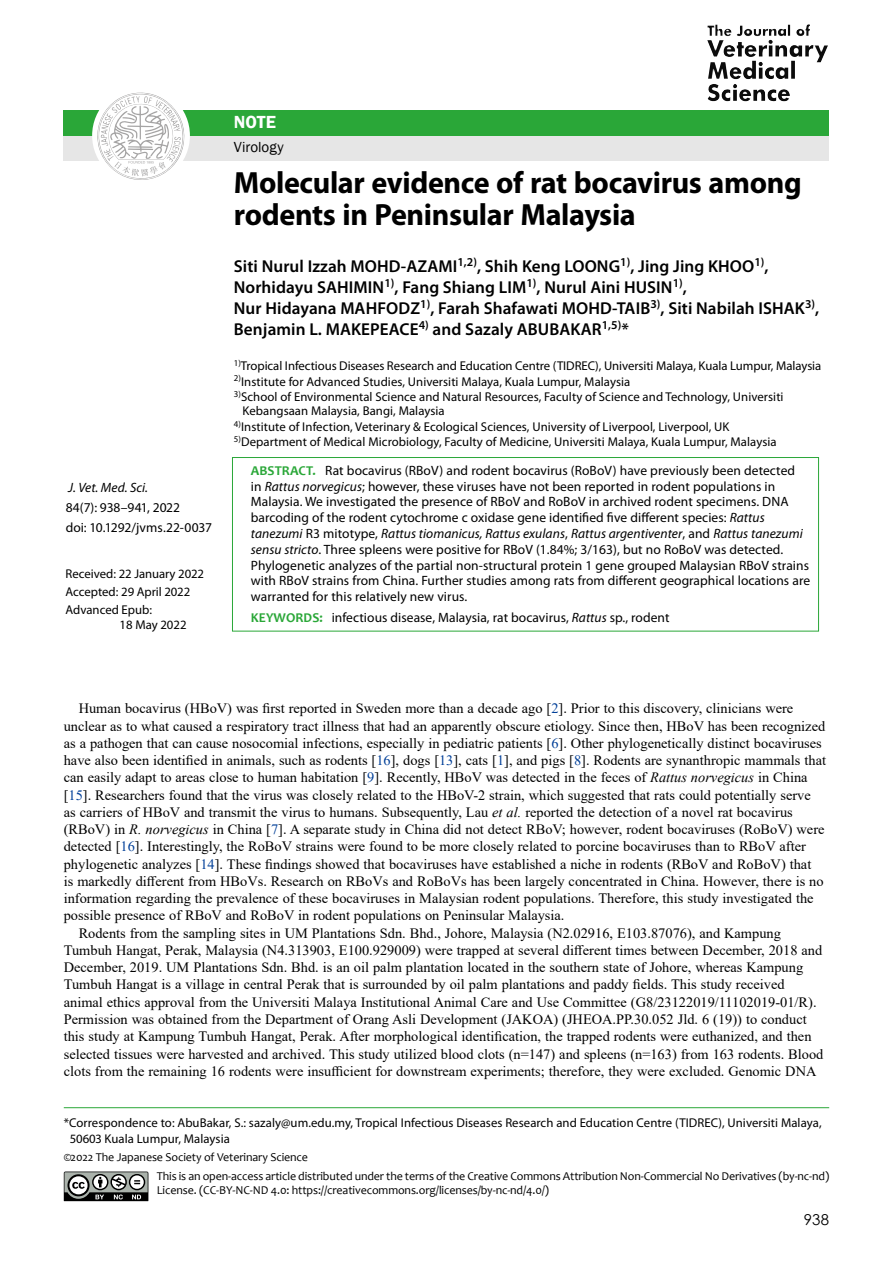
<style>
.page{position:relative;width:893px;height:1263px;background:#fff}
.page>*{position:absolute;margin:0;border:0;box-sizing:border-box;transform-origin:0 0}
.t1{font:700 30.75px/32.2px "Myriad Pro";letter-spacing:-.01em;color:#000}
.t2{font:600 18px "Franklin Gothic";color:#fff}
.t3{font:600 17.25px/21px "Myriad Pro";letter-spacing:.005em;color:#000}
.t4{font:15px "Franklin Gothic";color:#000}
.t5{font:15px "Century Gothic";color:#000}
.t6{font:14.25px "Times New Roman";color:#000}
.t7{font:13.5px/15.8px "Myriad Pro";letter-spacing:.005em;color:#000}
.t8{font:italic 13.5px "Myriad Pro";color:#000}
.t9{font:12.75px/15.6px "Myriad Pro";letter-spacing:.005em;color:#000}
.t10{font:12px/20px "Candara";letter-spacing:-.01em;color:#000}
.s1{font-family:"Candara";font-weight:700;color:#2aa738}
.s2{font-style:italic}
.s3{color:#003f98}
</style>
<div class="page">
<hr style="left:64px;top:1107px;width:765px;height:1px;background:#2aa738">
<div style="left:64px;top:136px;width:765px;height:25px;background:#e6e6e6"></div>
<div style="left:64px;top:111px;width:765px;height:25px;background:#2aa738"></div>
<div style="left:92px;top:87px;width:98px;height:97px;background:#fff;border-radius:50%"></div>
<svg style="left:94px;top:92px;width:93px;height:88px"></svg>
<img style="left:707px;top:24px;width:106px;height:33px">
<div style="left:232px;top:457px;width:587px;height:174px;border:1px solid #2aa738"></div>
<svg style="left:64px;top:1171px;width:84px;height:30px"></svg>
<p class="t8" style="left:68px;top:479px;width:81px">J. Vet. Med. Sci.</p>
<p class="t7" style="left:66px;top:497px;width:148px;line-height:20px">84(7): 938–941, 2022<br>doi: 10.1292/jvms.22-0037</p>
<p class="t9" style="left:66px;top:564px;width:140px;line-height:17.9px">Received: 22 January 2022<br>Accepted: 29 April 2022<br>Advanced Epub:</p>
<p class="t9" style="left:120px;top:617px;width:69px">18 May 2022</p>
<p class="t2" style="left:234px;top:111px;width:44px">NOTE</p>
<p class="t4" style="left:234px;top:138px;width:51px">Virology</p>
<h1 class="t1" style="left:234px;top:165px;width:569px">Molecular evidence of rat bocavirus among rodents in Peninsular Malaysia</h1>
<p class="t3" style="left:234px;top:255px;width:587px">Siti Nurul Izzah MOHD-AZAMI<sup>1,2)</sup>, Shih Keng LOONG<sup>1)</sup>, Jing Jing KHOO<sup>1)</sup>, Norhidayu SAHIMIN<sup>1)</sup>, Fang Shiang LIM<sup>1)</sup>, Nurul Aini HUSIN<sup>1)</sup>,<br>Nur Hidayana MAHFODZ<sup>1)</sup>, Farah Shafawati MOHD-TAIB<sup>3)</sup>, Siti Nabilah ISHAK<sup>3)</sup>, Benjamin L. MAKEPEACE<sup>4)</sup> and Sazaly ABUBAKAR<sup>1,5)</sup>*</p>
<p class="t9" style="left:234px;top:358px;width:589px"><sup>1)</sup>Tropical Infectious Diseases Research and Education Centre (TIDREC), Universiti Malaya, Kuala Lumpur, Malaysia<br><sup>2)</sup>Institute for Advanced Studies, Universiti Malaya, Kuala Lumpur, Malaysia<br><sup>3)</sup>School of Environmental Science and Natural Resources, Faculty of Science and Technology, Universiti</p>
<p class="t9" style="left:234px;top:403px;width:544px;text-indent:9px">Kebangsaan Malaysia, Bangi, Malaysia<br><sup>4)</sup>Institute of Infection, Veterinary &amp; Ecological Sciences, University of Liverpool, Liverpool, UK<br><sup>5)</sup>Department of Medical Microbiology, Faculty of Medicine, Universiti Malaya, Kuala Lumpur, Malaysia</p>
<p class="t7" style="left:251px;top:462px;width:561px"><span class="s1">ABSTRACT.</span> Rat bocavirus (RBoV) and rodent bocavirus (RoBoV) have previously been detected<br>in <span class="s2">Rattus norvegicus</span>; however, these viruses have not been reported in rodent populations in Malaysia. We investigated the presence of RBoV and RoBoV in archived rodent specimens. DNA barcoding of the rodent cytochrome c oxidase gene identified five different species: <span class="s2">Rattus tanezumi</span> R3 mitotype, <span class="s2">Rattus tiomanicus, Rattus exulans</span>, <span class="s2">Rattus argentiventer</span>, and <span class="s2">Rattus tanezumi sensu stricto</span>. Three spleens were positive for RBoV (1.84%; 3/163), but no RoBoV was detected.<br>Phylogenetic analyzes of the partial non-structural protein 1 gene grouped Malaysian RBoV strains with RBoV strains from China. Further studies among rats from different geographical locations are warranted for this relatively new virus.</p>
<p class="t7" style="left:251px;top:609px;width:420px"><span class="s1">KEYWORDS:</span> infectious disease, Malaysia, rat bocavirus, <span class="s2">Rattus</span> sp., rodent</p>
<p class="t6" style="left:79px;top:698px;width:716px">Human bocavirus (HBoV) was first reported in Sweden more than a decade ago [<span class="s3">2</span>]. Prior to this discovery, clinicians were</p>
<p class="t6" style="left:64px;top:716px;width:763px">unclear as to what caused a respiratory tract illness that had an apparently obscure etiology. Since then, HBoV has been recognized</p>
<p class="t6" style="left:64px;top:733px;width:760px">as a pathogen that can cause nosocomial infections, especially in pediatric patients [<span class="s3">6</span>]. Other phylogenetically distinct bocaviruses</p>
<p class="t6" style="left:64px;top:750px;width:764px">have also been identified in animals, such as rodents [<span class="s3">16</span>], dogs [<span class="s3">13</span>], cats [<span class="s3">1</span>], and pigs [<span class="s3">8</span>]. Rodents are synanthropic mammals that</p>
<p class="t6" style="left:64px;top:767px;width:745px">can easily adapt to areas close to human habitation [<span class="s3">9</span>]. Recently, HBoV was detected in the feces of <span class="s2">Rattus norvegicus</span> in China</p>
<p class="t6" style="left:64px;top:785px;width:748px">[<span class="s3">15</span>]. Researchers found that the virus was closely related to the HBoV-2 strain, which suggested that rats could potentially serve</p>
<p class="t6" style="left:64px;top:802px;width:731px">as carriers of HBoV and transmit the virus to humans. Subsequently, Lau <span class="s2">et al.</span> reported the detection of a novel rat bocavirus</p>
<p class="t6" style="left:64px;top:819px;width:762px">(RBoV) in <span class="s2">R. norvegicus</span> in China [<span class="s3">7</span>]. A separate study in China did not detect RBoV; however, rodent bocaviruses (RoBoV) were</p>
<p class="t6" style="left:64px;top:836px;width:744px">detected [<span class="s3">16</span>]. Interestingly, the RoBoV strains were found to be more closely related to porcine bocaviruses than to RBoV after</p>
<p class="t6" style="left:64px;top:854px;width:749px">phylogenetic analyzes [<span class="s3">14</span>]. These findings showed that bocaviruses have established a niche in rodents (RBoV and RoBoV) that</p>
<p class="t6" style="left:64px;top:871px;width:761px">is markedly different from HBoVs. Research on RBoVs and RoBoVs has been largely concentrated in China. However, there is no</p>
<p class="t6" style="left:64px;top:888px;width:751px">information regarding the prevalence of these bocaviruses in Malaysian rodent populations. Therefore, this study investigated the</p>
<p class="t6" style="left:64px;top:906px;width:502px">possible presence of RBoV and RoBoV in rodent populations on Peninsular Malaysia.</p>
<p class="t6" style="left:79px;top:923px;width:704px">Rodents from the sampling sites in UM Plantations Sdn. Bhd., Johore, Malaysia (N2.02916, E103.87076), and Kampung</p>
<p class="t6" style="left:64px;top:940px;width:760px">Tumbuh Hangat, Perak, Malaysia (N4.313903, E100.929009) were trapped at several different times between December, 2018 and</p>
<p class="t6" style="left:64px;top:957px;width:741px">December, 2019. UM Plantations Sdn. Bhd. is an oil palm plantation located in the southern state of Johore, whereas Kampung</p>
<p class="t6" style="left:64px;top:975px;width:722px">Tumbuh Hangat is a village in central Perak that is surrounded by oil palm plantations and paddy fields. This study received</p>
<p class="t6" style="left:64px;top:992px;width:754px">animal ethics approval from the Universiti Malaya Institutional Animal Care and Use Committee (G8/23122019/11102019-01/R).</p>
<p class="t6" style="left:64px;top:1009px;width:744px">Permission was obtained from the Department of Orang Asli Development (JAKOA) (JHEOA.PP.30.052 Jld. 6 (19)) to conduct</p>
<p class="t6" style="left:64px;top:1026px;width:749px">this study at Kampung Tumbuh Hangat, Perak. After morphological identification, the trapped rodents were euthanized, and then</p>
<p class="t6" style="left:64px;top:1044px;width:761px">selected tissues were harvested and archived. This study utilized blood clots (n=147) and spleens (n=163) from 163 rodents. Blood</p>
<p class="t6" style="left:64px;top:1061px;width:754px">clots from the remaining 16 rodents were insufficient for downstream experiments; therefore, they were excluded. Genomic DNA</p>
<p class="t9" style="left:70px;top:1114px;width:753px;text-indent:-6px">*Correspondence to: AbuBakar, S.: sazaly@um.edu.my, Tropical Infectious Diseases Research and Education Centre (TIDREC), Universiti Malaya,<br>50603 Kuala Lumpur, Malaysia</p>
<p class="t10" style="left:157px;top:1146px;width:674px;text-indent:-93px">©2022 The Japanese Society of Veterinary Science<br>This is an open-access article distributed under the terms of the Creative Commons Attribution Non-Commercial No Derivatives (by-nc-nd)</p>
<p class="t10" style="left:157px;top:1180px;width:394px">License. (CC-BY-NC-ND 4.0: https://creativecommons.org/licenses/by-nc-nd/4.0/)</p>
<p class="t5" style="left:804px;top:1209px;width:27px">938</p>
</div>
